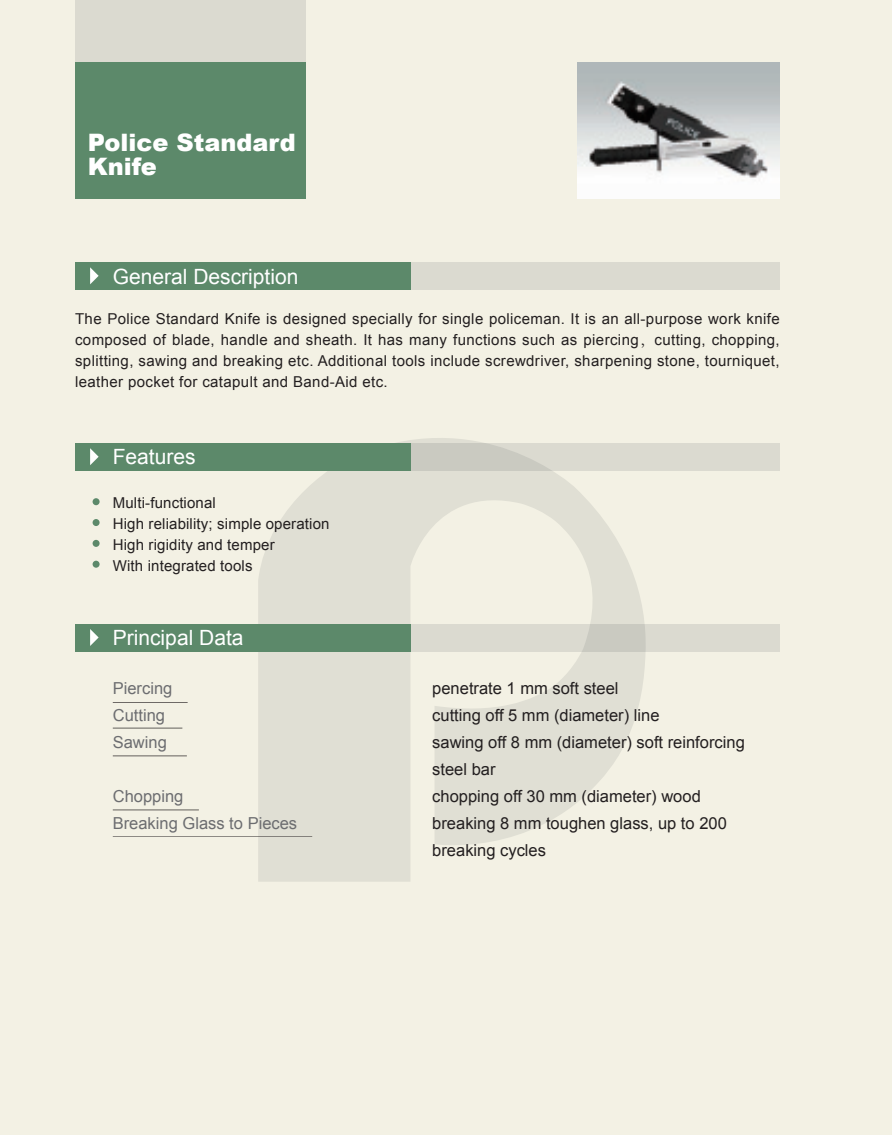
<style>
.page{position:relative;width:892px;height:1135px;background:#fff}
.page>*{position:absolute;margin:0;border:0;box-sizing:border-box;transform-origin:0 0}
.t1{font:900 24px/24px "Arial";color:#fff}
.t2{font:21px "Arial";color:#fff}
.t3{font:16.5px/27px "Arial";color:#231f20}
.t4{font:16.5px/27px "Arial";color:#6c6d70}
.t5{font:15px/21px "Arial";letter-spacing:.01em;color:#231f20;text-align:justify}
.s1{font-family:"Adobe Song Std";font-weight:300}
</style>
<div class="page">
<div style="left:0;top:0;width:891px;height:1134px;background:#f3f1e4"></div>
<svg style="left:258px;top:438px;width:387px;height:443px;fill:#e0dfd4"></svg>
<div style="left:75px;top:0;width:230px;height:104px;background:#dbdad0"></div>
<div style="left:75px;top:62px;width:230px;height:136px;background:#5c896a"></div>
<div style="left:276px;top:262px;width:503px;height:27px;background:#dbdad0"></div>
<div style="left:75px;top:262px;width:335px;height:27px;background:#5c896a"></div>
<svg style="left:90px;top:267px;width:9px;height:17px"></svg>
<svg style="left:410px;top:623px;width:369px;height:27px;fill:#dbdad0"></svg>
<div style="left:75px;top:623px;width:335px;height:27px;background:#5c896a"></div>
<svg style="left:90px;top:629px;width:9px;height:16px"></svg>
<svg style="left:410px;top:443px;width:369px;height:27px;fill:#dbdad0"></svg>
<div style="left:75px;top:443px;width:335px;height:27px;background:#5c896a"></div>
<svg style="left:90px;top:448px;width:9px;height:17px"></svg>
<div style="left:93px;top:498px;width:7px;height:7px;background:#5c896a;border-radius:50%"></div>
<div style="left:93px;top:519px;width:7px;height:7px;background:#5c896a;border-radius:50%"></div>
<div style="left:93px;top:539px;width:7px;height:7px;background:#5c896a;border-radius:50%"></div>
<div style="left:93px;top:560px;width:7px;height:7px;background:#5c896a;border-radius:50%"></div>
<hr style="left:113px;top:702px;width:75px;height:1px;background:#231f20">
<hr style="left:113px;top:727px;width:69px;height:1px;background:#231f20">
<hr style="left:113px;top:755px;width:74px;height:1px;background:#231f20">
<hr style="left:113px;top:809px;width:86px;height:1px;background:#231f20">
<hr style="left:113px;top:835px;width:199px;height:1px;background:#231f20">
<img style="left:577px;top:62px;width:202px;height:136px">
<p class="t1" style="left:88px;top:130px;width:209px">Police Standard<br>Knife</p>
<p class="t2" style="left:113px;top:262px;width:187px">General Description</p>
<p class="t5" style="left:75px;top:308px;width:706px">The Police Standard Knife is designed specially for single policeman. It is an all-purpose work knife composed of blade, handle and sheath. It has many functions such as piercing<span class="s1">，</span>cutting, chopping, splitting, sawing and breaking etc. Additional tools include screwdriver, sharpening stone, tourniquet, leather pocket for catapult and Band-Aid etc.</p>
<p class="t2" style="left:113px;top:443px;width:84px">Features</p>
<p class="t5" style="left:113px;top:492px;width:218px;text-align:left">Multi-functional<br>High reliability; simple operation<br>High rigidity and temper<br>With integrated tools</p>
<p class="t2" style="left:113px;top:624px;width:132px">Principal Data</p>
<p class="t4" style="left:113px;top:674px;width:61px">Piercing<br>Cutting<br>Sawing</p>
<p class="t4" style="left:113px;top:782px;width:186px">Chopping<br>Breaking Glass to Pieces</p>
<p class="t3" style="left:432px;top:674px;width:314px">penetrate 1 mm soft steel<br>cutting off 5 mm (diameter) line<br>sawing off 8 mm (diameter) soft reinforcing steel bar<br>chopping off 30 mm (diameter) wood breaking 8 mm toughen glass, up to 200 breaking cycles</p>
</div>
